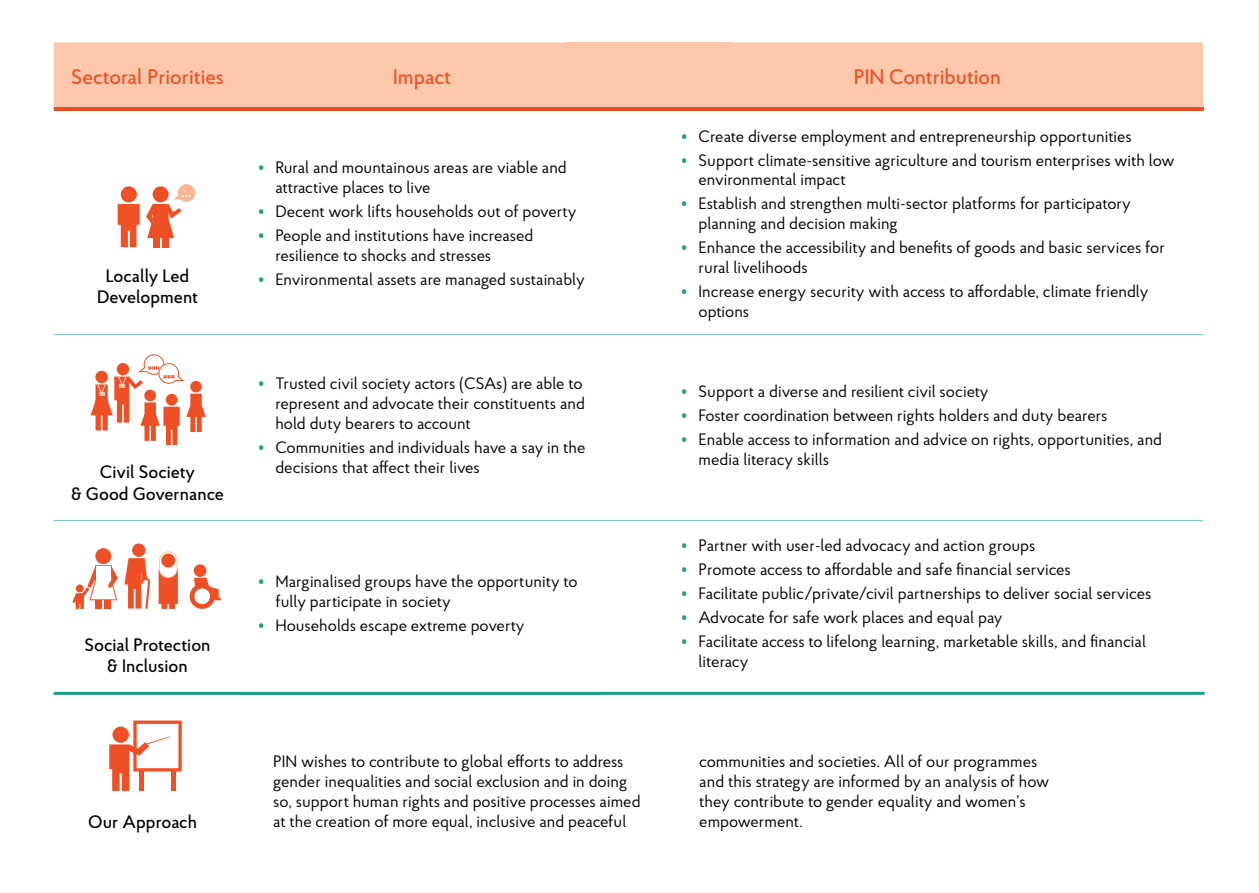
<style>
.page{position:relative;width:1259px;height:893px;background:#fff}
.page>*{position:absolute;margin:0;border:0;box-sizing:border-box;transform-origin:0 0}
.t1{font:500 21px "Proba Pro";color:#ef4f24}
.t2{font:500 18px/21.6px "Proba Pro";color:#000001;text-align:center}
.t3{font:16.5px/19.8px "Proba Pro";color:#000001}
.s1{font-family:"Open Sans";font-weight:700;font-size:15px;color:#1d9e87}
</style>
<div class="page">
<div style="left:54px;top:43px;width:1149px;height:64px;background:#fcc8ab"></div>
<svg style="left:54px;top:191px;width:187px;height:501px"></svg>
<hr style="left:652px;top:107px;width:551px;height:3px;background:#ef4f24">
<hr style="left:54px;top:107px;width:187px;height:3px;background:#ef4f24">
<hr style="left:241px;top:107px;width:362px;height:3px;background:#ef4f24">
<svg style="left:91px;top:354px;width:115px;height:91px"></svg>
<div style="left:95px;top:548px;width:16px;height:16px;background:#ef4f24;border-radius:50%"></div>
<svg style="left:72px;top:565px;width:46px;height:44px"></svg>
<div style="left:76px;top:585px;width:8px;height:7px;background:#ef4f24;border-radius:50%"></div>
<svg style="left:124px;top:543px;width:26px;height:66px"></svg>
<svg style="left:159px;top:569px;width:19px;height:40px"></svg>
<svg style="left:159px;top:552px;width:18px;height:25px"></svg>
<div style="left:159px;top:551px;width:18px;height:27px;border:1px solid #fcc8ab;border-radius:9px"></div>
<div style="left:161px;top:554px;width:14px;height:13px;background:#ef4f24;border-radius:50%"></div>
<svg style="left:190px;top:564px;width:31px;height:45px"></svg>
<hr style="left:54px;top:692px;width:1150px;height:3px;background:#1d9e87">
<div style="left:566px;top:43px;width:167px;height:65px;background:#fcc8ab"></div>
<hr style="left:54px;top:108px;width:1149px;height:3px;background:#ef4f24">
<svg style="left:109px;top:720px;width:73px;height:71px"></svg>
<hr style="left:54px;top:334px;width:1149px;height:1px;background:#7bcabf">
<hr style="left:54px;top:520px;width:1149px;height:1px;background:#7bcabf">
<div style="left:153px;top:237px;width:7px;height:10px;background:#ef4f24"></div>
<div style="left:162px;top:237px;width:6px;height:10px;background:#ef4f24"></div>
<svg style="left:146px;top:184px;width:49px;height:54px"></svg>
<svg style="left:118px;top:186px;width:22px;height:61px"></svg>
<p class="t1" style="left:71px;top:62px;width:154px">Sectoral Priorities</p>
<p class="t1" style="left:393px;top:62px;width:60px">Impact</p>
<p class="t1" style="left:854px;top:62px;width:149px">PIN Contribution</p>
<p class="t2" style="left:97px;top:264px;width:102px">Locally Led<br>Development</p>
<p class="t2" style="left:71px;top:460px;width:154px">Civil Society<br>&amp; Good Governance</p>
<p class="t2" style="left:84px;top:633px;width:128px">Social Protection &amp; Inclusion</p>
<p class="t3" style="left:275px;top:157px;width:293px;text-indent:-17px"><span class="s1">•</span> Rural and mountainous areas are viable and attractive places to live</p>
<p class="t3" style="left:258px;top:201px;width:320px"><span class="s1">•</span> Decent work lifts households out of poverty</p>
<p class="t3" style="left:275px;top:225px;width:260px;text-indent:-17px"><span class="s1">•</span> People and institutions have increased resilience to shocks and stresses</p>
<p class="t3" style="left:258px;top:269px;width:328px"><span class="s1">•</span> Environmental assets are managed sustainably</p>
<p class="t3" style="left:275px;top:373px;width:311px;text-indent:-17px"><span class="s1">•</span> Trusted civil society actors (CSAs) are able to represent and advocate their constituents and hold duty bearers to account</p>
<p class="t3" style="left:275px;top:437px;width:312px;text-indent:-17px"><span class="s1">•</span> Communities and individuals have a say in the decisions that affect their lives</p>
<p class="t3" style="left:275px;top:571px;width:304px;text-indent:-17px"><span class="s1">•</span> Marginalised groups have the opportunity to fully participate in society</p>
<p class="t3" style="left:258px;top:615px;width:268px"><span class="s1">•</span> Households escape extreme poverty</p>
<p class="t3" style="left:681px;top:126px;width:452px"><span class="s1">•</span> Create diverse employment and entrepreneurship opportunities</p>
<p class="t3" style="left:698px;top:150px;width:477px;text-indent:-17px"><span class="s1">•</span> Support climate-sensitive agriculture and tourism enterprises with low environmental impact</p>
<p class="t3" style="left:698px;top:193px;width:434px;text-indent:-17px"><span class="s1">•</span> Establish and strengthen multi-sector platforms for participatory planning and decision making</p>
<p class="t3" style="left:698px;top:237px;width:468px;text-indent:-17px"><span class="s1">•</span> Enhance the accessibility and benefits of goods and basic services for rural livelihoods</p>
<p class="t3" style="left:698px;top:281px;width:451px;text-indent:-17px"><span class="s1">•</span> Increase energy security with access to affordable, climate friendly options</p>
<p class="t3" style="left:681px;top:381px;width:309px"><span class="s1">•</span> Support a diverse and resilient civil society</p>
<p class="t3" style="left:681px;top:405px;width:427px"><span class="s1">•</span> Foster coordination between rights holders and duty bearers</p>
<p class="t3" style="left:698px;top:429px;width:465px;text-indent:-17px"><span class="s1">•</span> Enable access to information and advice on rights, opportunities, and media literacy skills</p>
<p class="t3" style="left:681px;top:535px;width:355px"><span class="s1">•</span> Partner with user-led advocacy and action groups</p>
<p class="t3" style="left:681px;top:559px;width:391px"><span class="s1">•</span> Promote access to affordable and safe financial services</p>
<p class="t3" style="left:681px;top:583px;width:471px"><span class="s1">•</span> Facilitate public/private/civil partnerships to deliver social services</p>
<p class="t3" style="left:681px;top:607px;width:323px"><span class="s1">•</span> Advocate for safe work places and equal pay</p>
<p class="t3" style="left:698px;top:631px;width:449px;text-indent:-17px"><span class="s1">•</span> Facilitate access to lifelong learning, marketable skills, and financial literacy</p>
<p class="t3" style="left:273px;top:751px;width:369px">PIN wishes to contribute to global efforts to address gender inequalities and social exclusion and in doing so, support human rights and positive processes aimed at the creation of more equal, inclusive and peaceful</p>
<p class="t3" style="left:699px;top:751px;width:351px">communities and societies. All of our programmes and this strategy are informed by an analysis of how they contribute to gender equality and women’s</p>
<p class="t2" style="left:88px;top:810px;width:110px">Our Approach</p>
<p class="t3" style="left:699px;top:810px;width:105px">empowerment.</p>
</div>
